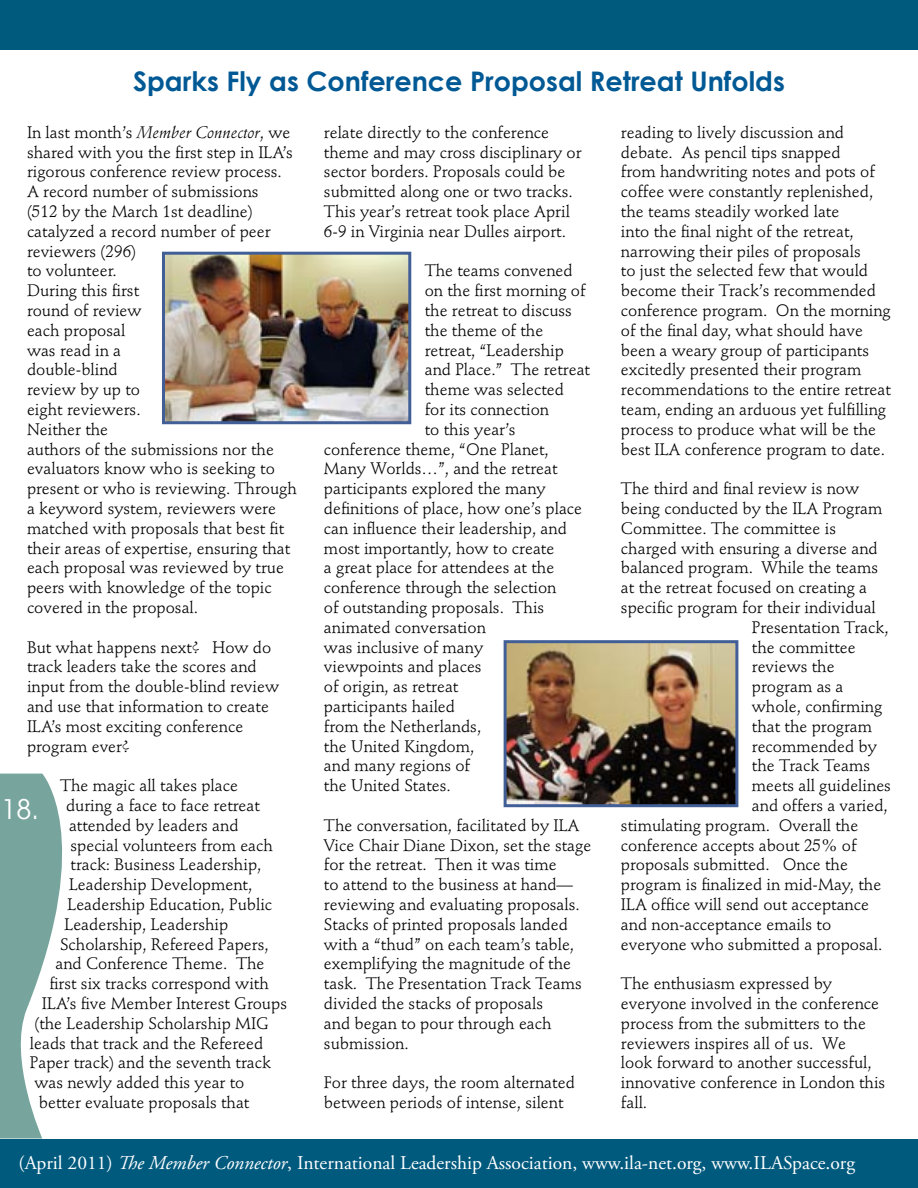
<style>
.page{position:relative;width:918px;height:1188px;background:#fff}
.page>*{position:absolute;margin:0;border:0;box-sizing:border-box;transform-origin:0 0}
.t1{font:700 27px "Century Gothic";color:#005994}
.t2{font:27px "Avant Garde";color:#fff}
.t3{font:19.5px "Adobe Garamond Pro";color:#fff}
.t4{font:16.5px/19.8px "Stempel Schneidler";color:#000}
.s1{font-style:italic}
</style>
<div class="page">
<div style="left:0;top:0;width:918px;height:50px;background:#005a7e"></div>
<div style="left:0;top:1140px;width:918px;height:48px;background:#005a7e"></div>
<svg style="left:0;top:774px;width:63px;height:364px"></svg>
<img style="left:166px;top:256px;width:241px;height:164px">
<div style="left:162px;top:252px;width:249px;height:172px;border:3px solid #415f96"></div>
<img style="left:508px;top:644px;width:226px;height:159px">
<div style="left:504px;top:640px;width:234px;height:167px;border:3px solid #415f96"></div>
<h1 class="t1" style="left:133px;top:61px;width:653px">Sparks Fly as Conference Proposal Retreat Unfolds</h1>
<p class="t4" style="left:27px;top:123px;width:271px">In last month’s <span class="s1">Member Connector</span>, we shared with you the first step in ILA’s rigorous conference review process.<br>A record number of submissions<br>(512 by the March 1st deadline) catalyzed a record number of peer reviewers (296)<br>to volunteer.<br>During this first<br>round of review<br>each proposal<br>was read in a<br>double-blind<br>review by up to<br>eight reviewers.<br>Neither the<br>authors of the submissions nor the evaluators know who is seeking to present or who is reviewing. Through a keyword system, reviewers were matched with proposals that best fit their areas of expertise, ensuring that each proposal was reviewed by true peers with knowledge of the topic covered in the proposal.</p>
<p class="t4" style="left:27px;top:637px;width:254px">But what happens next? How do track leaders take the scores and input from the double-blind review and use that information to create<br>ILA’s most exciting conference program ever?</p>
<p class="t4" style="left:60px;top:776px;width:180px">The magic all takes place</p>
<p class="t4" style="left:66px;top:796px;width:196px">during a face to face retreat</p>
<p class="t4" style="left:69px;top:816px;width:171px">attended by leaders and</p>
<p class="t4" style="left:71px;top:835px;width:204px">special volunteers from each</p>
<p class="t4" style="left:71px;top:855px;width:192px">track: Business Leadership,</p>
<p class="t4" style="left:69px;top:875px;width:185px">Leadership Development,</p>
<p class="t4" style="left:68px;top:895px;width:206px">Leadership Education, Public</p>
<p class="t4" style="left:65px;top:915px;width:165px">Leadership, Leadership</p>
<p class="t4" style="left:60px;top:934px;width:210px">Scholarship, Refereed Papers,</p>
<p class="t4" style="left:55px;top:954px;width:211px">and Conference Theme. The</p>
<p class="t4" style="left:49px;top:974px;width:221px">first six tracks correspond with</p>
<p class="t4" style="left:42px;top:994px;width:247px">ILA’s five Member Interest Groups</p>
<p class="t4" style="left:34px;top:1014px;width:236px">(the Leadership Scholarship MIG</p>
<p class="t4" style="left:30px;top:1033px;width:235px">leads that track and the Refereed</p>
<p class="t4" style="left:30px;top:1053px;width:243px">Paper track) and the seventh track</p>
<p class="t4" style="left:34px;top:1073px;width:211px">was newly added this year to</p>
<p class="t4" style="left:39px;top:1093px;width:212px">better evaluate proposals that</p>
<p class="t4" style="left:324px;top:123px;width:259px">relate directly to the conference theme and may cross disciplinary or sector borders. Proposals could be submitted along one or two tracks.<br>This year’s retreat took place April 6-9 in Virginia near Dulles airport.</p>
<p class="t4" style="left:425px;top:261px;width:149px">The teams convened</p>
<p class="t4" style="left:425px;top:281px;width:162px">on the first morning of</p>
<p class="t4" style="left:425px;top:301px;width:149px">the retreat to discuss</p>
<p class="t4" style="left:425px;top:321px;width:120px">the theme of the</p>
<p class="t4" style="left:425px;top:340px;width:141px">retreat, “Leadership</p>
<p class="t4" style="left:425px;top:360px;width:167px">and Place.” The retreat</p>
<p class="t4" style="left:425px;top:380px;width:141px">theme was selected</p>
<p class="t4" style="left:425px;top:400px;width:126px">for its connection</p>
<p class="t4" style="left:425px;top:420px;width:92px">to this year’s</p>
<p class="t4" style="left:324px;top:439px;width:226px">conference theme, “One Planet,</p>
<p class="t4" style="left:324px;top:459px;width:235px">Many Worlds…”, and the retreat</p>
<p class="t4" style="left:324px;top:479px;width:223px">participants explored the many</p>
<p class="t4" style="left:324px;top:499px;width:260px">definitions of place, how one’s place</p>
<p class="t4" style="left:324px;top:519px;width:244px">can influence their leadership, and</p>
<p class="t4" style="left:324px;top:538px;width:232px">most importantly, how to create</p>
<p class="t4" style="left:324px;top:558px;width:232px">a great place for attendees at the</p>
<p class="t4" style="left:324px;top:578px;width:234px">conference through the selection</p>
<p class="t4" style="left:324px;top:598px;width:222px">of outstanding proposals. This</p>
<p class="t4" style="left:324px;top:618px;width:163px">animated conversation</p>
<p class="t4" style="left:324px;top:637px;width:161px">was inclusive of many</p>
<p class="t4" style="left:324px;top:657px;width:159px">viewpoints and places</p>
<p class="t4" style="left:324px;top:677px;width:136px">of origin, as retreat</p>
<p class="t4" style="left:324px;top:697px;width:133px">participants hailed</p>
<p class="t4" style="left:324px;top:717px;width:159px">from the Netherlands,</p>
<p class="t4" style="left:324px;top:736px;width:152px">the United Kingdom,</p>
<p class="t4" style="left:324px;top:756px;width:148px">and many regions of</p>
<p class="t4" style="left:324px;top:776px;width:128px">the United States.</p>
<p class="t4" style="left:324px;top:816px;width:269px">The conversation, facilitated by ILA<br>Vice Chair Diane Dixon, set the stage for the retreat. Then it was time<br>to attend to the business at hand— reviewing and evaluating proposals.<br>Stacks of printed proposals landed with a “thud” on each team’s table, exemplifying the magnitude of the task. The Presentation Track Teams divided the stacks of proposals<br>and began to pour through each submission.</p>
<p class="t4" style="left:324px;top:1073px;width:252px">For three days, the room alternated between periods of intense, silent</p>
<p class="t4" style="left:621px;top:123px;width:272px">reading to lively discussion and debate. As pencil tips snapped<br>from handwriting notes and pots of coffee were constantly replenished, the teams steadily worked late<br>into the final night of the retreat, narrowing their piles of proposals<br>to just the selected few that would become their Track’s recommended conference program. On the morning of the final day, what should have been a weary group of participants excitedly presented their program recommendations to the entire retreat team, ending an arduous yet fulfilling process to produce what will be the best ILA conference program to date.</p>
<p class="t4" style="left:621px;top:479px;width:240px">The third and final review is now</p>
<p class="t4" style="left:621px;top:499px;width:263px">being conducted by the ILA Program</p>
<p class="t4" style="left:621px;top:519px;width:217px">Committee. The committee is</p>
<p class="t4" style="left:621px;top:538px;width:258px">charged with ensuring a diverse and</p>
<p class="t4" style="left:621px;top:558px;width:259px">balanced program. While the teams</p>
<p class="t4" style="left:621px;top:578px;width:248px">at the retreat focused on creating a</p>
<p class="t4" style="left:621px;top:598px;width:256px">specific program for their individual</p>
<p class="t4" style="left:752px;top:618px;width:138px">Presentation Track,</p>
<p class="t4" style="left:752px;top:637px;width:105px">the committee</p>
<p class="t4" style="left:752px;top:657px;width:84px">reviews the</p>
<p class="t4" style="left:752px;top:677px;width:93px">program as a</p>
<p class="t4" style="left:752px;top:697px;width:132px">whole, confirming</p>
<p class="t4" style="left:752px;top:717px;width:122px">that the program</p>
<p class="t4" style="left:752px;top:736px;width:126px">recommended by</p>
<p class="t4" style="left:752px;top:756px;width:120px">the Track Teams</p>
<p class="t4" style="left:752px;top:776px;width:141px">meets all guidelines</p>
<p class="t4" style="left:752px;top:796px;width:138px">and offers a varied,</p>
<p class="t4" style="left:621px;top:816px;width:239px">stimulating program. Overall the</p>
<p class="t4" style="left:621px;top:835px;width:237px">conference accepts about 25% of</p>
<p class="t4" style="left:621px;top:855px;width:229px">proposals submitted. Once the</p>
<p class="t4" style="left:621px;top:875px;width:262px">program is finalized in mid-May, the</p>
<p class="t4" style="left:621px;top:895px;width:250px">ILA office will send out acceptance</p>
<p class="t4" style="left:621px;top:915px;width:212px">and non-acceptance emails to</p>
<p class="t4" style="left:621px;top:934px;width:263px">everyone who submitted a proposal.</p>
<p class="t4" style="left:621px;top:974px;width:266px">The enthusiasm expressed by everyone involved in the conference process from the submitters to the reviewers inspires all of us. We<br>look forward to another successful, innovative conference in London this fall.</p>
<h1 class="t2" style="left:2px;top:793px;width:39px">18.</h1>
<p class="t3" style="left:18px;top:1151px;width:838px">(April 2011) <span class="s1">The Member Connector</span>, International Leadership Association, www.ila-net.org, www.ILASpace.org</p>
</div>
